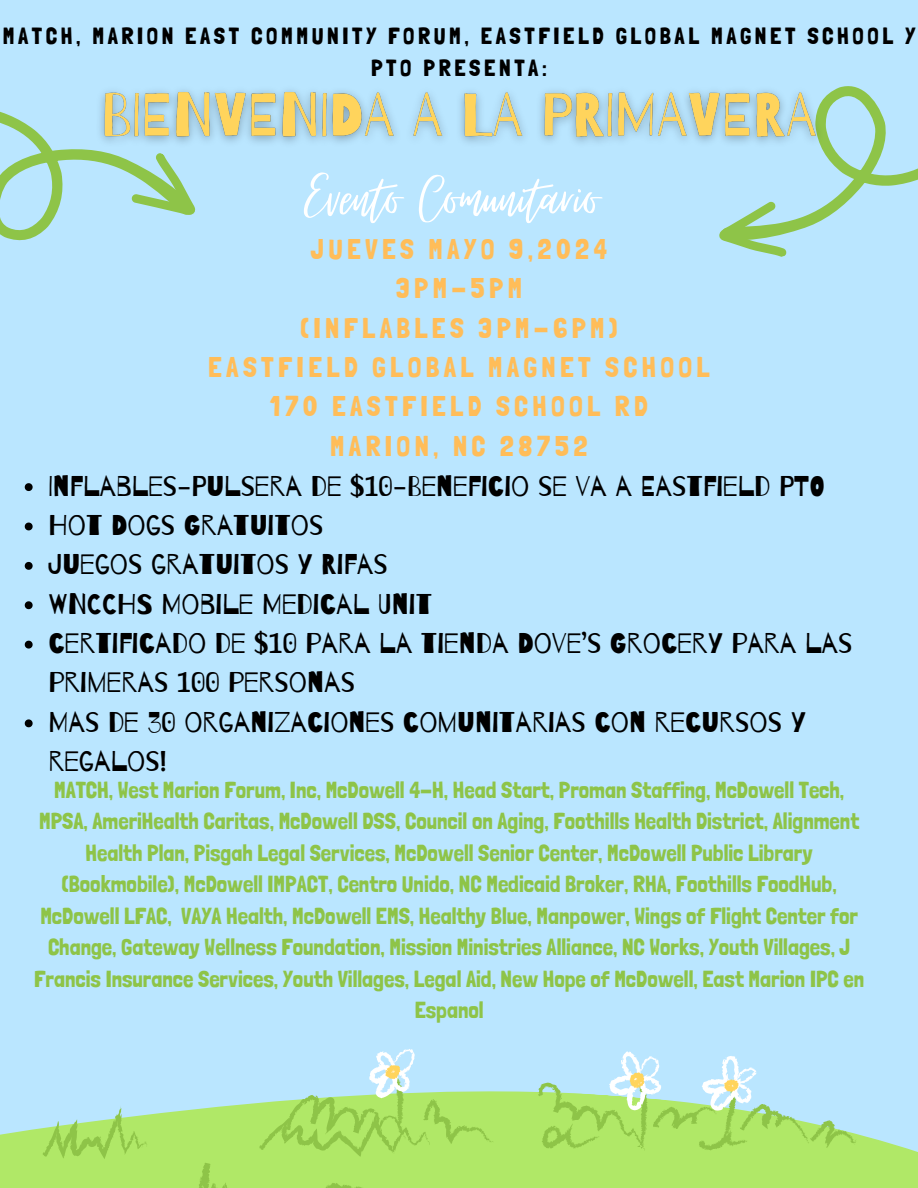
<style>
.page{position:relative;width:918px;height:1188px;background:#bae6ff}
.page>*{position:absolute;margin:0;border:0;box-sizing:border-box;transform-origin:0 0}
.t1{font:75px "Virtual";color:#fff}
.t2{font:28.5px/39.3px "Barrio";color:#000}
.t3{font:28.5px/39.3px "Londrina Solid";letter-spacing:.155em;color:#ffbd59;text-align:center}
.t4{font:23.4px/32.7px "Londrina Solid";letter-spacing:.155em;color:#000;text-align:center}
.t5{font:23.25px/31.5px "Londrina Solid";color:#8ec448;text-align:center}
</style>
<div class="page">
<svg style="left:757px;top:1134px;width:161px;height:54px;fill:#b0e867"></svg>
<svg style="left:757px;top:1104px;width:100px;height:47px;fill:#b0e667"></svg>
<svg style="left:0;top:1049px;width:757px;height:139px"></svg>
<svg style="left:789px;top:86px;width:129px;height:147px"></svg>
<svg style="left:719px;top:201px;width:70px;height:56px"></svg>
<img style="left:200px;top:86px;width:636px;height:69px">
<svg style="left:0;top:90px;width:200px;height:151px"></svg>
<svg style="left:130px;top:151px;width:82px;height:79px"></svg>
<svg style="left:25px;top:483px;width:8px;height:8px"></svg>
<svg style="left:25px;top:523px;width:8px;height:7px"></svg>
<svg style="left:25px;top:562px;width:8px;height:8px"></svg>
<svg style="left:25px;top:601px;width:8px;height:8px"></svg>
<svg style="left:25px;top:641px;width:8px;height:8px"></svg>
<svg style="left:25px;top:719px;width:8px;height:8px"></svg>
<h5 class="t4" style="left:3px;top:19px;width:914px">MATCH, MARION EAST COMMUNITY FORUM, EASTFIELD GLOBAL MAGNET SCHOOL Y<br>PTO PRESENTA:</h5>
<p class="t1" style="left:305px;top:157px;width:295px">Evento Comunitario</p>
<p class="t3" style="left:208px;top:229px;width:503px">JUEVES MAYO 9,2024<br>3PM-5PM<br>(INFLABLES 3PM-6PM)<br>EASTFIELD GLOBAL MAGNET SCHOOL<br>170 EASTFIELD SCHOOL RD<br>MARION, NC 28752</p>
<h1 class="t2" style="left:48px;top:467px;width:778px">INFLABLES-PULSERA DE $10-BENEFICIO SE VA A EASTFIELD PTO</h1>
<h3 class="t2" style="left:48px;top:506px;width:277px">HOT DOGS GRATUITOS</h3>
<p class="t2" style="left:48px;top:546px;width:341px">JUEGOS GRATUITOS Y RIFAS</p>
<p class="t2" style="left:48px;top:585px;width:385px">WNCCHS MOBILE MEDICAL UNIT</p>
<p class="t2" style="left:48px;top:624px;width:806px">CERTIFICADO DE $10 PARA LA TIENDA DOVE’S GROCERY PARA LAS<br>PRIMERAS 100 PERSONAS</p>
<p class="t2" style="left:48px;top:703px;width:759px">MAS DE 30 ORGANIZACIONES COMUNITARIAS CON RECURSOS Y<br>REGALOS!</p>
<p class="t5" style="left:34px;top:774px;width:832px">MATCH, West Marion Forum, Inc, McDowell 4-H, Head Start, Proman Staffing, McDowell Tech, MPSA, AmeriHealth Caritas, McDowell DSS, Council on Aging, Foothills Health District, Alignment Health Plan, Pisgah Legal Services, McDowell Senior Center, McDowell Public Library (Bookmobile), McDowell IMPACT, Centro Unido, NC Medicaid Broker, RHA, Foothills FoodHub, McDowell LFAC, VAYA Health, McDowell EMS, Healthy Blue, Manpower, Wings of Flight Center for Change, Gateway Wellness Foundation, Mission Ministries Alliance, NC Works, Youth Villages, J Francis Insurance Services, Youth Villages, Legal Aid, New Hope of McDowell, East Marion IPC en Espanol</p>
</div>
